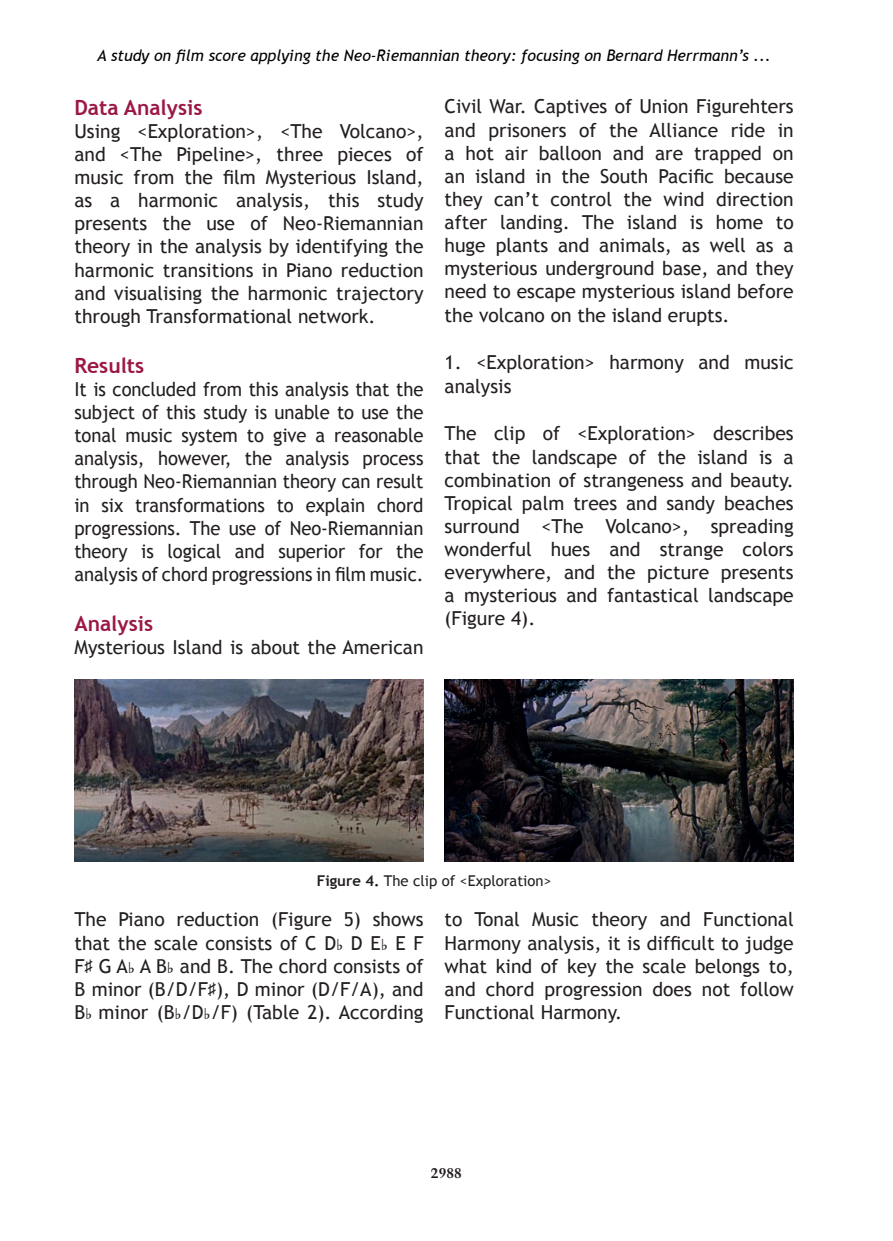
<style>
.page{position:relative;width:893px;height:1241px;background:#fff}
.page>*{position:absolute;margin:0;border:0;box-sizing:border-box;transform-origin:0 0}
.t1{font:700 21px "Trebuchet MS";color:#9b1746}
.t2{font:19.25px/23.1px "Trebuchet MS";color:#231f20;text-align:justify}
.t3{font:19.25px/23.1px "Trebuchet MS";color:#231f20;text-align:justify;scale:.96 1}
.t4{font:italic 15.75px "Trebuchet MS";color:#000}
.t5{font:14.88px "Trebuchet MS";color:#231f20}
.t6{font:700 14px "Trump Mediaeval";color:#231f20}
.s1{font-weight:700}
</style>
<div class="page">
<img style="left:74px;top:679px;width:350px;height:181px">
<img style="left:445px;top:679px;width:349px;height:181px">
<p class="t4" style="left:97px;top:46px;width:675px">A study on film score applying the Neo-Riemannian theory: focusing on Bernard Herrmann’s ...</p>
<p class="t1" style="left:74px;top:94px;width:130px">Data Analysis</p>
<p class="t2" style="left:74px;top:120px;width:351px">Using &lt;Exploration&gt;, &lt;The Volcano&gt;, and &lt;The Pipeline&gt;, three pieces of music from the film Mysterious Island, as a harmonic analysis, this study presents the use of Neo-Riemannian theory in the analysis by identifying the harmonic transitions in Piano reduction and visualising the harmonic trajectory through Transformational network.</p>
<p class="t1" style="left:74px;top:352px;width:71px">Results</p>
<p class="t3" style="left:74px;top:378px;width:365px">It is concluded from this analysis that the subject of this study is unable to use the tonal music system to give a reasonable analysis, however, the analysis process through Neo-Riemannian theory can result in six transformations to explain chord progressions. The use of Neo-Riemannian theory is logical and superior for the analysis of chord progressions in film music.</p>
<p class="t1" style="left:74px;top:610px;width:80px">Analysis</p>
<p class="t2" style="left:74px;top:635px;width:351px">Mysterious Island is about the American</p>
<p class="t2" style="left:445px;top:95px;width:351px">Civil War. Captives of Union Figurehters and prisoners of the Alliance ride in a hot air balloon and are trapped on an island in the South Pacific because they can’t control the wind direction after landing. The island is home to huge plants and animals, as well as a mysterious underground base, and they need to escape mysterious island before the volcano on the island erupts.</p>
<p class="t2" style="left:445px;top:351px;width:351px">1. &lt;Exploration&gt; harmony and music analysis</p>
<p class="t2" style="left:445px;top:422px;width:351px">The clip of &lt;Exploration&gt; describes that the landscape of the island is a combination of strangeness and beauty.<br>Tropical palm trees and sandy beaches surround &lt;The Volcano&gt;, spreading wonderful hues and strange colors everywhere, and the picture presents a mysterious and fantastical landscape (Figure 4).</p>
<p class="t5" style="left:317px;top:871px;width:236px"><span class="s1">Figure 4.</span> The clip of &lt;Exploration&gt;</p>
<p class="t2" style="left:74px;top:908px;width:351px">The Piano reduction (Figure 5) shows that the scale consists of C D♭ D E♭ E F F♯ G A♭ A B♭ and B. The chord consists of B minor (B/D/F♯), D minor (D/F/A), and B♭ minor (B♭/D♭/F) (Table 2). According</p>
<p class="t2" style="left:445px;top:908px;width:351px">to Tonal Music theory and Functional Harmony analysis, it is difficult to judge what kind of key the scale belongs to, and chord progression does not follow Functional Harmony.</p>
<p class="t6" style="left:431px;top:1163px;width:33px">2988</p>
</div>
